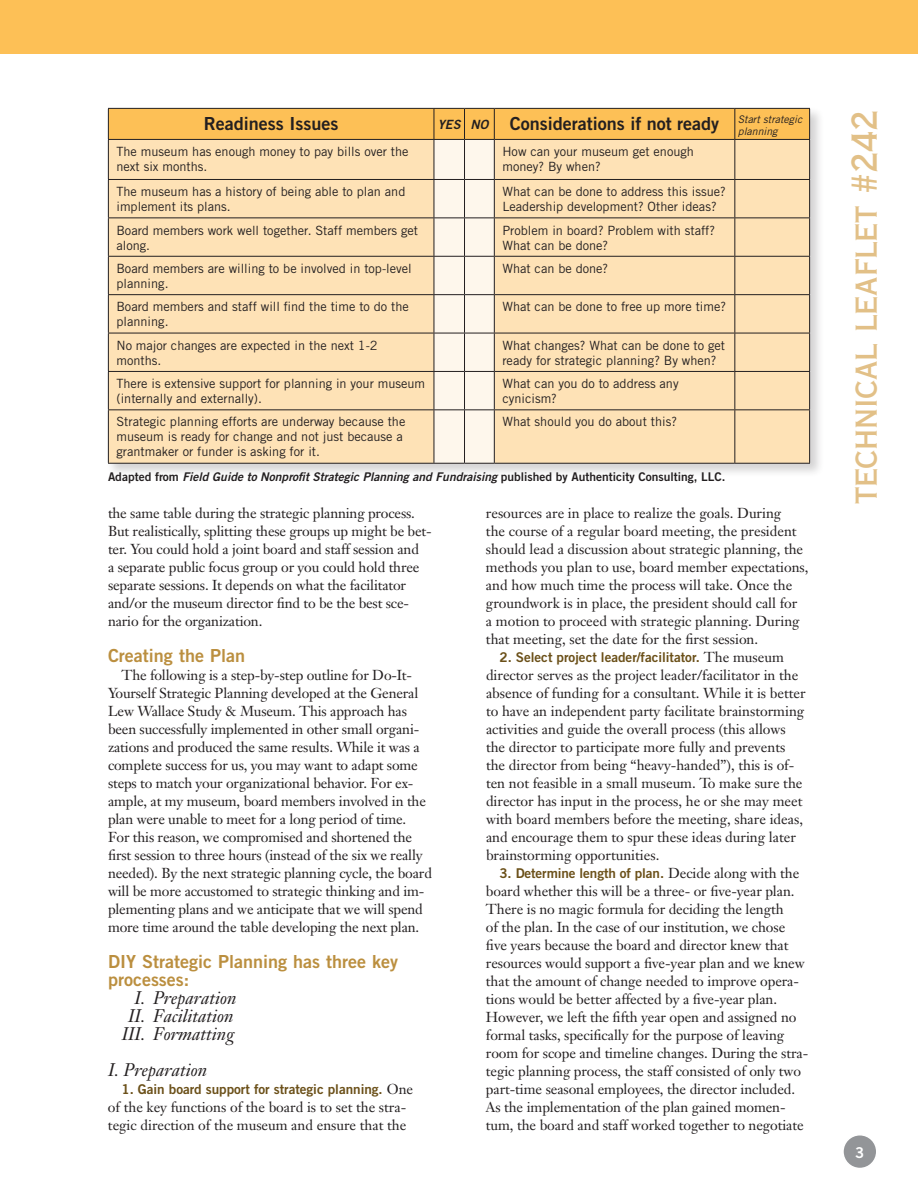
<style>
.page{position:relative;width:918px;height:1188px;background:#fff}
.page>*{position:absolute;margin:0;border:0;box-sizing:border-box;transform-origin:0 0}
.t1{font:34.5px "Copperplate Thirty AB";color:#e2c087}
.TradeBold2_color_12{font:18px/18px "Trade Gothic Bold Two";color:#bb8f3f}
.Sub__Janson_Ital_12{font:italic 18px "Janson Text";color:#231f20}
.Trade_Bold2_12_12{font:18px "Trade Gothic Bold Two";color:#231f20}
.TradeBold2_Reversed{font:15px "Trade Gothic Bold Two";color:#fff}
.Body_Janson{font:14.25px/18px "Janson Text";letter-spacing:-.005em;color:#231f20}
.Body_Janson-2{font:13.5px "Trade Gothic Bold Two";color:#6b5019}
.Trade_8_5_12{font:12.75px/15px "Trade Gothic";color:#231f20}
.Trade_Bold2__8_5_12{font:italic 12.75px "Trade Gothic Bold Two";color:#231f20}
.t2{font:italic 12px "Trade Gothic Bold Two";color:#231f20}
.Trade_8_5_12-2{font:italic 10.5px/12px "Trade Gothic";color:#231f20}
.s1{font-style:normal}
.s2{font-family:"Janson Text";font-size:14.25px;color:#231f20}
</style>
<div class="page">
<div style="left:0;top:0;width:918px;height:54px;background:#fdc056"></div>
<div style="left:843px;top:1135px;width:34px;height:34px;background:#939598;border-radius:50%"></div>
<div style="left:842px;top:1134px;width:35px;height:35px;border:2px solid #fff;border-radius:50%"></div>
<div style="left:106px;top:106px;width:749px;height:397px;background:#231f20;opacity:.2"></div>
<svg style="left:108px;top:108px;width:702px;height:356px;background:#f5d9ac"></svg>
<hr style="left:494px;top:463px;width:241px;height:1px;background:#231f20">
<hr style="left:735px;top:463px;width:75px;height:1px;background:#231f20">
<p class="Trade_Bold2_12_12" style="left:204px;top:112px;width:136px">Readiness Issues</p>
<p class="Trade_Bold2__8_5_12" style="left:438px;top:117px;width:24px">Yes</p>
<p class="Trade_Bold2__8_5_12" style="left:471px;top:117px;width:19px">No</p>
<p class="Trade_Bold2_12_12" style="left:510px;top:112px;width:211px">Considerations if not ready</p>
<p class="Trade_8_5_12-2" style="left:738px;top:113px;width:66px">Start strategic planning</p>
<p class="Trade_8_5_12" style="left:116px;top:144px;width:294px">The museum has enough money to pay bills over the next six months.</p>
<p class="Trade_8_5_12" style="left:502px;top:144px;width:193px">How can your museum get enough money? By when?</p>
<p class="Trade_8_5_12" style="left:116px;top:184px;width:290px">The museum has a history of being able to plan and implement its plans.</p>
<p class="Trade_8_5_12" style="left:502px;top:184px;width:225px">What can be done to address this issue?<br>Leadership development? Other ideas?</p>
<p class="Trade_8_5_12" style="left:116px;top:222px;width:303px">Board members work well together. Staff members get along.</p>
<p class="Trade_8_5_12" style="left:502px;top:222px;width:214px">Problem in board? Problem with staff?<br>What can be done?</p>
<p class="Trade_8_5_12" style="left:116px;top:261px;width:297px">Board members are willing to be involved in top-level planning.</p>
<p class="Trade_8_5_12" style="left:502px;top:261px;width:107px">What can be done?</p>
<p class="Trade_8_5_12" style="left:116px;top:299px;width:294px">Board members and staff will find the time to do the planning.</p>
<p class="Trade_8_5_12" style="left:502px;top:299px;width:225px">What can be done to free up more time?</p>
<p class="Trade_8_5_12" style="left:116px;top:338px;width:263px">N o major changes are expected in the next 1-2 months.</p>
<p class="Trade_8_5_12" style="left:502px;top:338px;width:224px">What changes? What can be done to get ready for strategic planning? By when?</p>
<p class="Trade_8_5_12" style="left:116px;top:376px;width:310px">There is extensive support for planning in your museum (internally and externally).</p>
<p class="Trade_8_5_12" style="left:502px;top:376px;width:178px">What can you do to address any cynicism?</p>
<p class="Trade_8_5_12" style="left:116px;top:414px;width:290px">Strategic planning efforts are underway because the museum is ready for change and not just because a grantmaker or funder is asking for it.</p>
<p class="Trade_8_5_12" style="left:502px;top:414px;width:176px">What should you do about this?</p>
<p class="t2" style="left:108px;top:469px;width:619px"><span class="s1">Adapted from</span> Field Guide to Nonprofit Strategic Planning and Fundraising <span class="s1">published by Authenticity Consulting, LLC.</span></p>
<p class="Body_Janson" style="left:108px;top:504px;width:325px">the same table during the strategic planning process.<br>But realistically, splitting these groups up might be bet&shy;ter. You could hold a joint board and staff session and<br>a separate public focus group or you could hold three separate sessions. It depends on what the facilitator and/or the museum director find to be the best sce&shy;nario for the organization.</p>
<p class="TradeBold2_color_12" style="left:108px;top:646px;width:139px">Creating the Plan</p>
<p class="Body_Janson" style="left:108px;top:666px;width:325px;text-indent:13px">The following is a step-by-step outline for Do-It-Yourself Strategic Planning developed at the General Lew Wallace Study &amp; Museum. This approach has been successfully implemented in other small organi&shy;zations and produced the same results. While it was a complete success for us, you may want to adapt some steps to match your organizational behavior. For ex&shy;ample, at my museum, board members involved in the plan were unable to meet for a long period of time.<br>For this reason, we compromised and shortened the first session to three hours (instead of the six we really needed). By the next strategic planning cycle, the board will be more accustomed to strategic thinking and im&shy;plementing plans and we anticipate that we will spend more time around the table developing the next plan.</p>
<p class="TradeBold2_color_12" style="left:108px;top:952px;width:292px">DIY Strategic Planning has three key processes:</p>
<p class="Sub__Janson_Ital_12" style="left:134px;top:987px;width:103px">I. Preparation</p>
<p class="Sub__Janson_Ital_12" style="left:128px;top:1005px;width:107px">II. Facilitation</p>
<p class="Sub__Janson_Ital_12" style="left:122px;top:1023px;width:114px">III. Formatting</p>
<p class="Sub__Janson_Ital_12" style="left:108px;top:1059px;width:101px">I. Preparation</p>
<p class="Body_Janson-2" style="left:122px;top:1081px;width:293px">1. Gain board support for strategic planning. <span class="s2">One</span></p>
<p class="Body_Janson" style="left:108px;top:1098px;width:300px">of the key functions of the board is to set the stra&shy;tegic direction of the museum and ensure that the</p>
<p class="Body_Janson" style="left:486px;top:504px;width:324px">resources are in place to realize the goals. During<br>the course of a regular board meeting, the president should lead a discussion about strategic planning, the methods you plan to use, board member expectations, and how much time the process will take. Once the groundwork is in place, the president should call for<br>a motion to proceed with strategic planning. During that meeting, set the date for the first session.</p>
<p class="Body_Janson-2" style="left:500px;top:649px;width:286px">2. Select project leader/facilitator. <span class="s2">The museum</span></p>
<p class="Body_Janson" style="left:486px;top:666px;width:321px">director serves as the project leader/facilitator in the absence of funding for a consultant. While it is better to have an independent party facilitate brainstorming activities and guide the overall process (this allows the director to participate more fully and prevents the director from being “heavy-handed”), this is of&shy;ten not feasible in a small museum. To make sure the director has input in the process, he or she may meet with board members before the meeting, share ideas, and encourage them to spur these ideas during later brainstorming opportunities.</p>
<p class="Body_Janson-2" style="left:500px;top:865px;width:301px">3. Determine length of plan. <span class="s2">Decide along with the</span></p>
<p class="Body_Janson" style="left:486px;top:882px;width:324px">board whether this will be a three- or five-year plan.<br>There is no magic formula for deciding the length<br>of the plan. In the case of our institution, we chose five years because the board and director knew that resources would support a five-year plan and we knew that the amount of change needed to improve opera&shy;tions would be better affected by a five-year plan.<br>However, we left the fifth year open and assigned no formal tasks, specifically for the purpose of leaving room for scope and timeline changes. During the stra&shy;tegic planning process, the staff consisted of only two part-time seasonal employees, the director included.<br>As the implementation of the plan gained momen&shy;tum, the board and staff worked together to negotiate</p>
<p class="t1" style="left:843px;top:504px;width:396px;rotate:-90deg">technical leaflet #242</p>
<p class="TradeBold2_Reversed" style="left:855px;top:1143px;width:11px">3</p>
</div>
